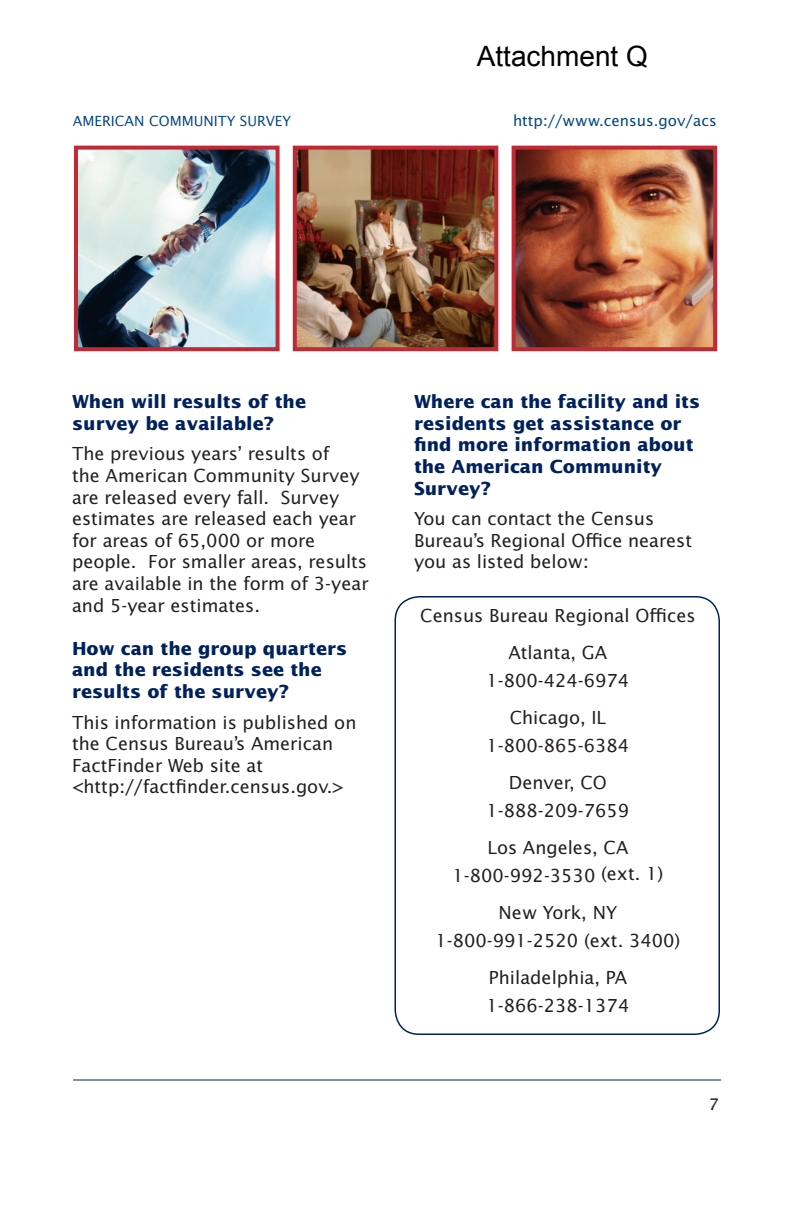
<style>
.page{position:relative;width:792px;height:1224px;background:#fff}
.page>*{position:absolute;margin:0;border:0;box-sizing:border-box;transform-origin:0 0}
.t1{font:28px "Arial";color:#000}
.t2{font:18px/21.6px "Lucida Sans";color:#231f20;text-align:center}
.t3{font:700 18px/21.6px "Lucida Sans";color:#00215d}
.t4{font:16px "Lucida Sans";color:#231f20}
.t5{font:15px "Lucida Sans";color:#004583}
.t6{font:14px "Lucida Sans";color:#004583}
</style>
<div class="page">
<hr style="left:73px;top:1080px;width:648px;height:1px;background:#00215d">
<img style="left:517px;top:151px;width:195px;height:195px">
<div style="left:512px;top:146px;width:205px;height:205px;border:4px solid #be2b36"></div>
<img style="left:298px;top:151px;width:195px;height:195px">
<div style="left:293px;top:146px;width:205px;height:205px;border:4px solid #be2b36"></div>
<img style="left:79px;top:151px;width:196px;height:195px">
<div style="left:74px;top:146px;width:206px;height:205px;border:4px solid #be2b36"></div>
<div style="left:394px;top:596px;width:326px;height:439px;border:2px solid #00215d;border-radius:24px"></div>
<h1 class="t1" style="left:477px;top:38px;width:173px">Attachment Q</h1>
<p class="t6" style="left:73px;top:113px;width:220px">AMERICAN COMMUNITY SURVEY</p>
<p class="t5" style="left:513px;top:112px;width:205px">http://www.census.gov/acs</p>
<p class="t3" style="left:72px;top:391px;width:236px">When will results of the survey be available?</p>
<p class="t2" style="left:72px;top:443px;width:298px;text-align:left">The previous years’ results of<br>the American Community Survey are released every fall. Survey estimates are released each year for areas of 65,000 or more people. For smaller areas, results are available in the form of 3-year and 5-year estimates.</p>
<p class="t3" style="left:72px;top:638px;width:277px">How can the group quarters and the residents see the results of the survey?</p>
<p class="t2" style="left:72px;top:712px;width:286px;text-align:left">This information is published on the Census Bureau’s American<br>FactFinder Web site at &lt;http://factfinder.census.gov.&gt;</p>
<p class="t3" style="left:414px;top:391px;width:288px">Where can the facility and its residents get assistance or find more information about the American Community<br>Survey?</p>
<p class="t2" style="left:414px;top:508px;width:280px;text-align:left">You can contact the Census<br>Bureau’s Regional Office nearest you as listed below:</p>
<p class="t2" style="left:420px;top:597px;width:277px;line-height:37px">Census Bureau Regional Offices<br>Atlanta, GA</p>
<p class="t2" style="left:487px;top:662px;width:144px;line-height:37px">1-800-424-6974<br>Chicago, IL</p>
<p class="t2" style="left:487px;top:727px;width:144px;line-height:37px">1-800-865-6384<br>Denver, CO</p>
<p class="t2" style="left:487px;top:792px;width:144px;line-height:37px;text-align:left">1-888-209-7659<br>Los Angeles, CA</p>
<p class="t2" style="left:453px;top:857px;width:212px;line-height:37px">1-800-992-3530 (ext. 1)<br>New York, NY</p>
<p class="t2" style="left:435px;top:923px;width:247px;line-height:37px">1-800-991-2520 (ext. 3400)<br>Philadelphia, PA</p>
<p class="t2" style="left:487px;top:995px;width:144px">1-866-238-1374</p>
<p class="t4" style="left:709px;top:1095px;width:12px">7</p>
</div>
